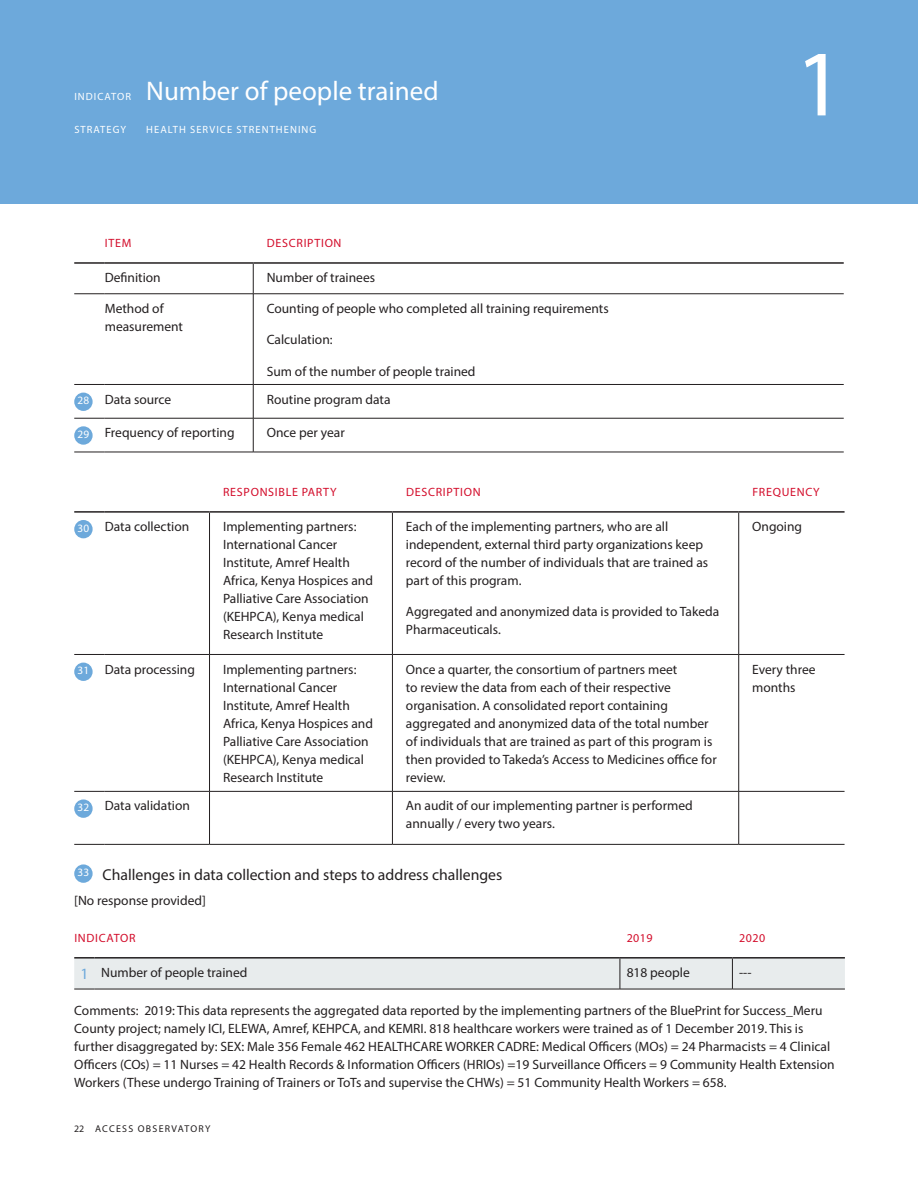
<style>
.page{position:relative;width:918px;height:1188px;background:#fff}
.page>*{position:absolute;margin:0;border:0;box-sizing:border-box;transform-origin:0 0}
.Indicator{font:94.5px "Myriad Pro";color:#fff}
.Indicator_Label_Sans{font:27px "Myriad Pro";color:#fff}
.Question_Semibold{font:15.75px "Myriad Pro";color:#231f20}
.Question_Semibold-2{font:15.75px "Myriad Pro";color:#6da9db}
.Response_Book_Body{font:13.5px/18px "Myriad Pro";color:#231f20}
.Table_Bold{font:13.5px/18px "Myriad Pro";color:#231f20}
.Table_Body{font:13.5px "Myriad Pro";color:#231f20}
.Response_Book_Body-2{font:12px "Myriad Pro";letter-spacing:.06em;color:#d30d2b}
.Table_Red_Header{font:12px "Myriad Pro";letter-spacing:.06em;color:#d30d2b}
.Table_Red_Header-2{font:12px "Myriad Pro";letter-spacing:.04em;color:#d30d2b}
.Question{font:11.25px "Myriad Pro";letter-spacing:.04em;color:#fff}
.Indicator_Label_Sans-2{font:10.5px "Myriad Pro";letter-spacing:.1em;color:#fff}
.t1{font:9.9px "Myriad Pro";letter-spacing:.13em;color:#231f20}
</style>
<div class="page">
<div style="left:0;top:0;width:918px;height:203px;background:#6da9db"></div>
<hr style="left:253px;top:264px;width:1px;height:30px;background:#231f20">
<hr style="left:74px;top:294px;width:31px;height:1px;background:#231f20">
<hr style="left:105px;top:294px;width:148px;height:1px;background:#231f20">
<hr style="left:253px;top:294px;width:591px;height:1px;background:#231f20">
<hr style="left:253px;top:294px;width:1px;height:90px;background:#231f20">
<hr style="left:74px;top:384px;width:31px;height:1px;background:#231f20">
<hr style="left:105px;top:384px;width:148px;height:1px;background:#231f20">
<hr style="left:253px;top:384px;width:591px;height:1px;background:#231f20">
<hr style="left:253px;top:385px;width:1px;height:33px;background:#231f20">
<hr style="left:74px;top:418px;width:31px;height:1px;background:#231f20">
<hr style="left:105px;top:418px;width:148px;height:1px;background:#231f20">
<hr style="left:253px;top:418px;width:591px;height:1px;background:#231f20">
<hr style="left:253px;top:418px;width:1px;height:34px;background:#231f20">
<hr style="left:74px;top:452px;width:31px;height:1px;background:#231f20">
<hr style="left:105px;top:452px;width:148px;height:1px;background:#231f20">
<hr style="left:253px;top:452px;width:591px;height:1px;background:#231f20">
<hr style="left:74px;top:262px;width:31px;height:2px;background:#231f20">
<hr style="left:105px;top:262px;width:148px;height:2px;background:#231f20">
<hr style="left:253px;top:262px;width:591px;height:2px;background:#231f20">
<div style="left:74px;top:393px;width:19px;height:18px;background:#6da9db;border-radius:50%"></div>
<div style="left:74px;top:426px;width:19px;height:19px;background:#6da9db;border-radius:50%"></div>
<hr style="left:209px;top:513px;width:1px;height:141px;background:#231f20">
<hr style="left:74px;top:654px;width:31px;height:1px;background:#231f20">
<hr style="left:105px;top:654px;width:105px;height:1px;background:#231f20">
<hr style="left:210px;top:654px;width:182px;height:1px;background:#231f20">
<hr style="left:209px;top:655px;width:1px;height:136px;background:#231f20">
<hr style="left:392px;top:654px;width:347px;height:1px;background:#231f20">
<hr style="left:739px;top:654px;width:106px;height:1px;background:#231f20">
<hr style="left:74px;top:791px;width:31px;height:1px;background:#231f20">
<hr style="left:105px;top:791px;width:105px;height:1px;background:#231f20">
<hr style="left:210px;top:791px;width:182px;height:1px;background:#231f20">
<hr style="left:209px;top:792px;width:1px;height:52px;background:#231f20">
<hr style="left:392px;top:791px;width:347px;height:1px;background:#231f20">
<hr style="left:739px;top:791px;width:106px;height:1px;background:#231f20">
<hr style="left:74px;top:844px;width:31px;height:1px;background:#231f20">
<hr style="left:105px;top:844px;width:105px;height:1px;background:#231f20">
<hr style="left:210px;top:844px;width:182px;height:1px;background:#231f20">
<hr style="left:392px;top:844px;width:347px;height:1px;background:#231f20">
<hr style="left:739px;top:844px;width:106px;height:1px;background:#231f20">
<hr style="left:74px;top:511px;width:31px;height:2px;background:#231f20">
<hr style="left:105px;top:511px;width:105px;height:2px;background:#231f20">
<hr style="left:210px;top:511px;width:182px;height:2px;background:#231f20">
<hr style="left:392px;top:511px;width:347px;height:2px;background:#231f20">
<hr style="left:739px;top:511px;width:106px;height:2px;background:#231f20">
<hr style="left:738px;top:513px;width:1px;height:141px;background:#231f20">
<hr style="left:738px;top:655px;width:1px;height:136px;background:#231f20">
<hr style="left:738px;top:792px;width:1px;height:52px;background:#231f20">
<hr style="left:392px;top:513px;width:1px;height:141px;background:#231f20">
<hr style="left:392px;top:655px;width:1px;height:136px;background:#231f20">
<hr style="left:392px;top:792px;width:1px;height:52px;background:#231f20">
<div style="left:74px;top:520px;width:19px;height:18px;background:#6da9db;border-radius:50%"></div>
<div style="left:74px;top:663px;width:19px;height:18px;background:#6da9db;border-radius:50%"></div>
<div style="left:74px;top:799px;width:19px;height:19px;background:#6da9db;border-radius:50%"></div>
<div style="left:74px;top:864px;width:19px;height:19px;background:#6da9db;border-radius:50%"></div>
<div style="left:74px;top:959px;width:771px;height:31px;background:#e8eced"></div>
<hr style="left:94px;top:989px;width:526px;height:1px;background:#231f20">
<hr style="left:620px;top:989px;width:112px;height:1px;background:#231f20">
<hr style="left:732px;top:989px;width:113px;height:1px;background:#231f20">
<hr style="left:74px;top:957px;width:20px;height:2px;background:#231f20">
<hr style="left:94px;top:957px;width:526px;height:2px;background:#231f20">
<hr style="left:620px;top:957px;width:112px;height:2px;background:#231f20">
<hr style="left:732px;top:957px;width:113px;height:2px;background:#231f20">
<hr style="left:620px;top:959px;width:1px;height:30px;background:#231f20">
<hr style="left:732px;top:959px;width:1px;height:30px;background:#231f20">
<p class="Indicator_Label_Sans-2" style="left:74px;top:90px;width:58px">INDICATOR</p>
<p class="Indicator_Label_Sans" style="left:146px;top:74px;width:294px">Number of people trained</p>
<p class="Indicator_Label_Sans-2" style="left:74px;top:123px;width:53px">STRATEGY</p>
<p class="Indicator_Label_Sans-2" style="left:146px;top:123px;width:172px">HEALTH SERVICE STRENTHENING</p>
<p class="Response_Book_Body-2" style="left:105px;top:236px;width:28px">ITEM</p>
<p class="Response_Book_Body-2" style="left:267px;top:236px;width:76px">DESCRIPTION</p>
<p class="Table_Bold" style="left:105px;top:268px;width:58px">Definition</p>
<p class="Response_Book_Body" style="left:267px;top:268px;width:110px">Number of trainees</p>
<p class="Table_Bold" style="left:105px;top:299px;width:80px">Method of measurement</p>
<p class="Response_Book_Body" style="left:267px;top:299px;width:343px">Counting of people who completed all training requirements</p>
<p class="Response_Book_Body" style="left:267px;top:331px;width:67px">Calculation:</p>
<p class="Response_Book_Body" style="left:267px;top:362px;width:210px">Sum of the number of people trained</p>
<p class="Question" style="left:77px;top:393px;width:13px">28</p>
<p class="Table_Bold" style="left:105px;top:390px;width:68px">Data source</p>
<p class="Response_Book_Body" style="left:267px;top:390px;width:125px">Routine program data</p>
<p class="Question" style="left:77px;top:427px;width:13px">29</p>
<p class="Table_Bold" style="left:105px;top:424px;width:131px">Frequency of reporting</p>
<p class="Response_Book_Body" style="left:267px;top:424px;width:80px">Once per year</p>
<p class="Indicator" style="left:795px;top:25px;width:50px">1</p>
<p class="Response_Book_Body-2" style="left:223px;top:485px;width:115px">RESPONSIBLE PARTY</p>
<p class="Response_Book_Body-2" style="left:406px;top:485px;width:76px">DESCRIPTION</p>
<p class="Response_Book_Body-2" style="left:752px;top:485px;width:69px">FREQUENCY</p>
<p class="Question" style="left:77px;top:521px;width:13px">30</p>
<p class="Table_Bold" style="left:105px;top:517px;width:86px">Data collection</p>
<p class="Response_Book_Body" style="left:223px;top:517px;width:151px">Implementing partners:<br>International Cancer<br>Institute, Amref Health<br>Africa, Kenya Hospices and<br>Palliative Care Association (KEHPCA), Kenya medical<br>Research Institute</p>
<p class="Response_Book_Body" style="left:406px;top:517px;width:304px">Each of the implementing partners, who are all independent, external third party organizations keep record of the number of individuals that are trained as part of this program.</p>
<p class="Response_Book_Body" style="left:406px;top:603px;width:315px">Aggregated and anonymized data is provided to Takeda<br>Pharmaceuticals.</p>
<p class="Response_Book_Body" style="left:752px;top:517px;width:51px">Ongoing</p>
<p class="Question" style="left:77px;top:663px;width:13px">31</p>
<p class="Table_Bold" style="left:105px;top:660px;width:92px">Data processing</p>
<p class="Response_Book_Body" style="left:223px;top:660px;width:151px">Implementing partners:<br>International Cancer<br>Institute, Amref Health<br>Africa, Kenya Hospices and<br>Palliative Care Association (KEHPCA), Kenya medical<br>Research Institute</p>
<p class="Response_Book_Body" style="left:406px;top:660px;width:312px">Once a quarter, the consortium of partners meet<br>to review the data from each of their respective organisation. A consolidated report containing aggregated and anonymized data of the total number of individuals that are trained as part of this program is then provided to Takeda’s Access to Medicines office for review.</p>
<p class="Response_Book_Body" style="left:752px;top:660px;width:65px">Every three months</p>
<p class="Question" style="left:77px;top:800px;width:13px">32</p>
<p class="Table_Bold" style="left:105px;top:797px;width:87px">Data validation</p>
<p class="Response_Book_Body" style="left:406px;top:797px;width:288px">An audit of our implementing partner is performed annually / every two years.</p>
<p class="Question" style="left:77px;top:865px;width:13px">33</p>
<p class="Question_Semibold" style="left:103px;top:865px;width:401px">Challenges in data collection and steps to address challenges</p>
<p class="Response_Book_Body" style="left:74px;top:891px;width:133px">[No response provided]</p>
<p class="Table_Red_Header" style="left:74px;top:931px;width:63px">INDICATOR</p>
<p class="Table_Red_Header-2" style="left:627px;top:931px;width:28px">2019</p>
<p class="Table_Red_Header-2" style="left:739px;top:931px;width:28px">2020</p>
<p class="Question_Semibold-2" style="left:80px;top:964px;width:10px">1</p>
<p class="Table_Bold" style="left:101px;top:963px;width:148px">Number of people trained</p>
<p class="Table_Body" style="left:627px;top:964px;width:65px">818 people</p>
<p class="Table_Body" style="left:739px;top:964px;width:14px">---</p>
<p class="Response_Book_Body" style="left:74px;top:1001px;width:762px">Comments: 2019: This data represents the aggregated data reported by the implementing partners of the BluePrint for Success_Meru County project; namely ICI, ELEWA, Amref, KEHPCA, and KEMRI. 818 healthcare workers were trained as of 1 December 2019. This is further disaggregated by: SEX: Male 356 Female 462 HEALTHCARE WORKER CADRE: Medical Officers (MOs) = 24 Pharmacists = 4 Clinical Officers (COs) = 11 Nurses = 42 Health Records &amp; Information Officers (HRIOs) =19 Surveillance Officers = 9 Community Health Extension Workers (These undergo Training of Trainers or ToTs and supervise the CHWs) = 51 Community Health Workers = 658.</p>
<p class="t1" style="left:74px;top:1122px;width:138px">22 ACCESS OBSERVATORY</p>
</div>
